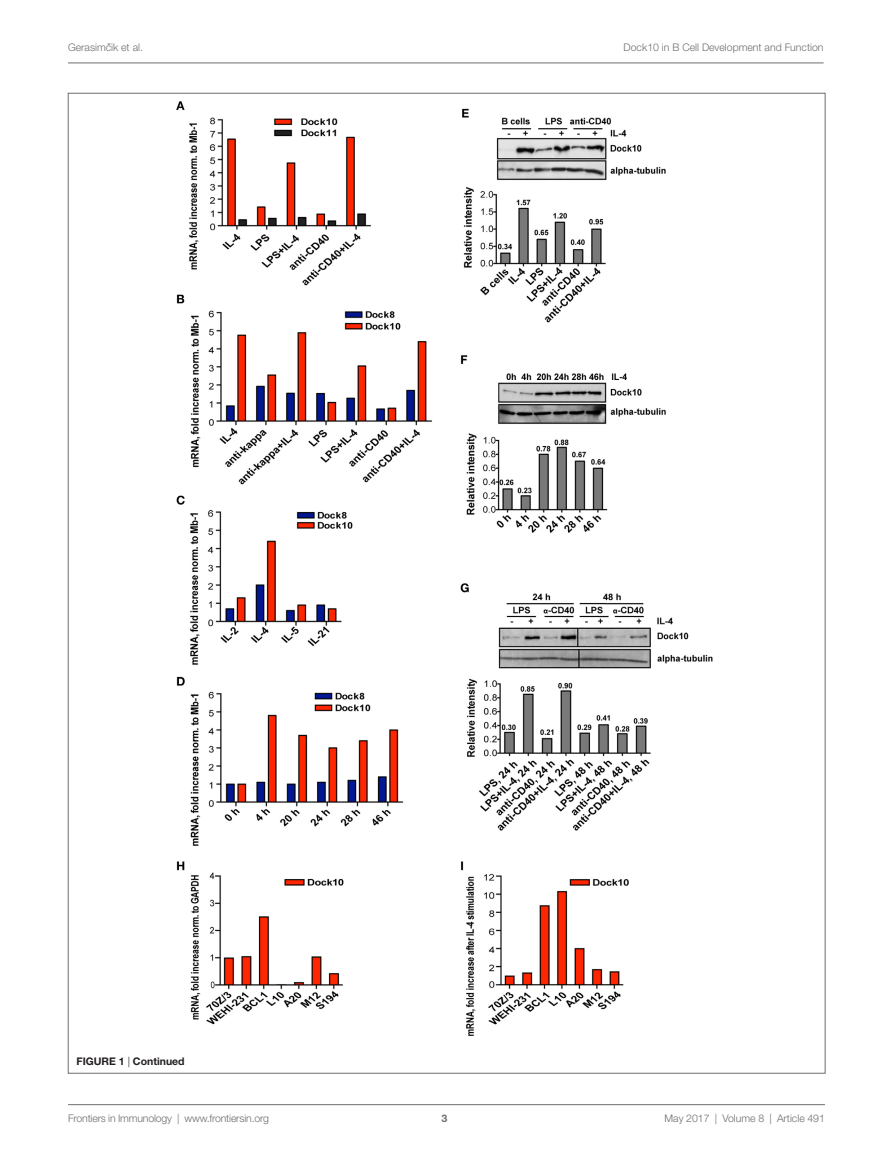
<style>
.page{position:relative;width:893px;height:1170px;background:#fff}
.page>*{position:absolute;margin:0;border:0;box-sizing:border-box;transform-origin:0 0}
.t1{font:300 10.5px "Helvetica Neue LT Std";color:#6c6d70}
.t2{font:700 10.5px "Helvetica Neue LT Std";color:#231f20}
.t3{font:700 10.5px "Helvetica Neue LT Std";color:#6c6d70}
.s1{font-weight:500;font-style:italic}
.s2{font-weight:300}
</style>
<div class="page">
<img style="left:176px;top:102px;width:537px;height:932px">
<hr style="left:68px;top:1104px;width:757px;height:1px;background:#6c6d70">
<hr style="left:68px;top:63px;width:755px;height:1px;background:#6c6d70">
<p class="t1" style="left:68px;top:41px;width:76px">Gerasimc<span class="s1">ˇ</span> ik et al.</p>
<p class="t1" style="left:624px;top:41px;width:201px">Dock10 in B Cell Development and Function</p>
<p class="t2" style="left:77px;top:1054px;width:110px">Figure 1 <span class="s2">|</span> Continued</p>
<p class="t1" style="left:68px;top:1111px;width:203px">Frontiers in Immunology | www.frontiersin.org</p>
<p class="t1" style="left:665px;top:1111px;width:162px">May 2017 | Volume 8 | Article 491</p>
<p class="t3" style="left:441px;top:1111px;width:7px">3</p>
</div>
